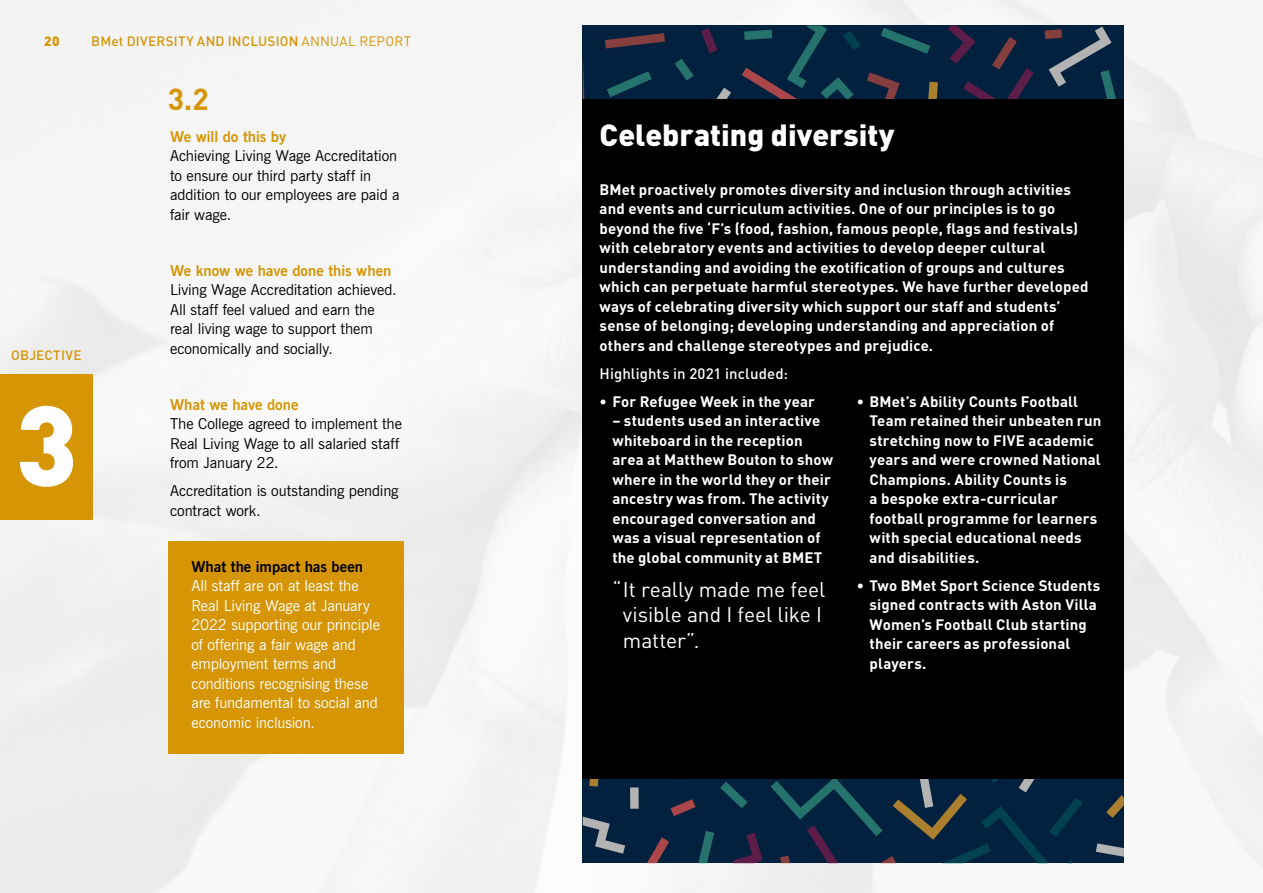
<style>
.page{position:relative;width:1263px;height:893px;background:#fff}
.page>*{position:absolute;margin:0;border:0;box-sizing:border-box;transform-origin:0 0}
.t1{font:900 111.9px "DIN";color:#fff}
.t2{font:900 30.15px "DIN";color:#fff}
.t3{font:700 30px "DIN";color:#d59504}
.t4{font:21px/25.5px "DIN";letter-spacing:-.005em;color:#fff}
.t5{font:700 15px/19.5px "DIN";letter-spacing:.01em;color:#fff}
.t6{font:15px/19.5px "News Gothic BT";letter-spacing:-.01em;color:#000}
.t7{font:15px/19.5px "News Gothic BT";letter-spacing:-.01em;color:#fff}
.t8{font:700 15px "News Gothic BT";letter-spacing:-.005em;color:#d59504}
.t9{font:500 15px "DIN";letter-spacing:.005em;color:#fff}
.t10{font:700 15px "News Gothic BT";color:#000}
.t11{font:500 13.5px "DIN";letter-spacing:.01em;color:#d59504}
.t12{font:900 13.5px "DIN";color:#d59504}
.s1{font-weight:400}
</style>
<div class="page">
<img style="left:0;top:0;width:1263px;height:893px">
<svg style="left:583px;top:26px;width:541px;height:837px;background:#0f2b43"></svg>
<div style="left:583px;top:99px;width:541px;height:680px;background:#000"></div>
<div style="left:168px;top:541px;width:235px;height:213px;background:#d59504"></div>
<div style="left:0;top:374px;width:93px;height:145px;background:#d59504"></div>
<p class="t12" style="left:44px;top:32px;width:17px">20</p>
<p class="t11" style="left:91px;top:32px;width:321px">BMet DIVERSITY AND INCLUSION <span class="s1">ANNUAL REPORT</span></p>
<h3 class="t3" style="left:168px;top:80px;width:42px">3.2</h3>
<p class="t11" style="left:11px;top:346px;width:72px">OBJECTIVE</p>
<h1 class="t1" style="left:15px;top:371px;width:64px">3</h1>
<p class="t8" style="left:170px;top:127px;width:118px">We will do this by</p>
<p class="t6" style="left:170px;top:146px;width:231px">Achieving Living Wage Accreditation to ensure our third party staff in addition to our employees are paid a fair wage.</p>
<p class="t8" style="left:170px;top:261px;width:223px">We know we have done this when</p>
<p class="t6" style="left:170px;top:280px;width:228px">Living Wage Accreditation achieved.<br>All staff feel valued and earn the real living wage to support them economically and socially.</p>
<p class="t8" style="left:170px;top:395px;width:130px">What we have done</p>
<p class="t6" style="left:170px;top:414px;width:233px">The College agreed to implement the<br>Real Living Wage to all salaried staff from January 22.</p>
<p class="t6" style="left:170px;top:481px;width:230px">Accreditation is outstanding pending contract work.</p>
<p class="t10" style="left:191px;top:557px;width:173px">What the impact has been</p>
<p class="t7" style="left:191px;top:576px;width:190px">All staff are on at least the<br>Real Living Wage at January<br>2022 supporting our principle of offering a fair wage and employment terms and conditions recognising these are fundamental to social and economic inclusion.</p>
<h2 class="t2" style="left:600px;top:114px;width:296px">Celebrating diversity</h2>
<p class="t5" style="left:600px;top:179px;width:490px">BMet proactively promotes diversity and inclusion through activities and events and curriculum activities. One of our principles is to go beyond the five ‘F’s (food, fashion, famous people, flags and festivals) with celebratory events and activities to develop deeper cultural understanding and avoiding the exotification of groups and cultures which can perpetuate harmful stereotypes. We have further developed ways of celebrating diversity which support our staff and students’ sense of belonging; developing understanding and appreciation of others and challenge stereotypes and prejudice.</p>
<p class="t9" style="left:600px;top:364px;width:190px">Highlights in 2021 included:</p>
<p class="t5" style="left:600px;top:391px;width:217px">• For Refugee Week in the year</p>
<p class="t5" style="left:612px;top:411px;width:222px">– students used an interactive whiteboard in the reception area at Matthew Bouton to show where in the world they or their ancestry was from. The activity encouraged conversation and was a visual representation of the global community at BMET</p>
<h3 class="t4" style="left:623px;top:576px;width:204px;text-indent:-11px">“It really made me feel visible and I feel like I matter”.</h3>
<p class="t5" style="left:870px;top:391px;width:233px;text-indent:-13px">• BMet’s Ability Counts Football<br>Team retained their unbeaten run stretching now to FIVE academic years and were crowned National<br>Champions. Ability Counts is<br>a bespoke extra-curricular football programme for learners with special educational needs and disabilities.</p>
<p class="t5" style="left:870px;top:575px;width:232px;text-indent:-13px">• Two BMet Sport Science Students signed contracts with Aston Villa<br>Women’s Football Club starting their careers as professional players.</p>
</div>
